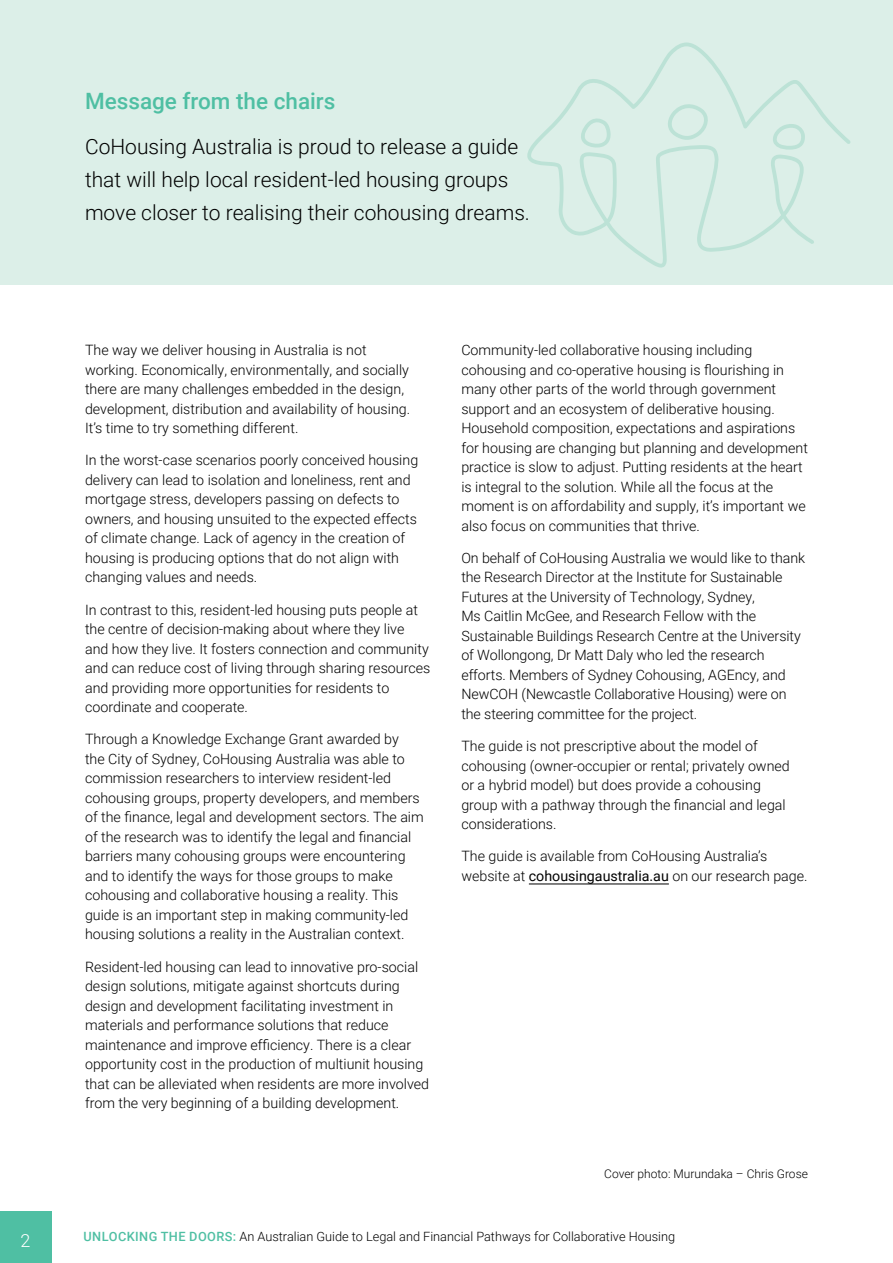
<style>
.page{position:relative;width:893px;height:1263px;background:#fff}
.page>*{position:absolute;margin:0;border:0;box-sizing:border-box;transform-origin:0 0}
.CHA_H2_Heading_2_SPAN{font:500 22.5px "Roboto";color:#4fbfa3}
.CHA_P_Intro{font:300 21px/33px "Roboto";color:#000}
.t1{font:300 18px "Roboto";color:#fff}
.CHA_P_Paragraph{font:300 14.25px/19.5px "Roboto";color:#000}
.t2{font:300 12.75px "Roboto";color:#000}
.CHA_Credit{font:300 12px "Roboto";color:#000}
.s1{font-weight:400}
.s2{font-weight:500;color:#4fbfa3}
</style>
<div class="page">
<div style="left:0;top:1212px;width:51px;height:51px;background:#4fbfa3"></div>
<div style="left:0;top:0;width:893px;height:285px;background:#dcefe8"></div>
<svg style="left:527px;top:42px;width:324px;height:226px"></svg>
<svg style="left:580px;top:118px;width:31px;height:30px"></svg>
<svg style="left:666px;top:102px;width:45px;height:40px"></svg>
<svg style="left:772px;top:123px;width:33px;height:27px"></svg>
<hr style="left:529px;top:884px;width:140px;height:1px;background:#000">
<p class="t1" style="left:21px;top:1228px;width:11px">2</p>
<h2 class="CHA_H2_Heading_2_SPAN" style="left:85px;top:85px;width:252px">Message from the chairs</h2>
<p class="CHA_P_Intro" style="left:85px;top:130px;width:446px">CoHousing Australia is proud to release a guide that will help local resident-led housing groups move closer to realising their cohousing dreams.</p>
<p class="CHA_P_Paragraph" style="left:85px;top:340px;width:327px">The way we deliver housing in Australia is not working. Economically, environmentally, and socially there are many challenges embedded in the design, development, distribution and availability of housing.<br>It’s time to try something different.</p>
<p class="CHA_P_Paragraph" style="left:85px;top:450px;width:335px">In the worst-case scenarios poorly conceived housing delivery can lead to isolation and loneliness, rent and mortgage stress, developers passing on defects to owners, and housing unsuited to the expected effects of climate change. Lack of agency in the creation of housing is producing options that do not align with changing values and needs.</p>
<p class="CHA_P_Paragraph" style="left:85px;top:599px;width:347px">In contrast to this, resident-led housing puts people at the centre of decision-making about where they live and how they live. It fosters connection and community and can reduce cost of living through sharing resources and providing more opportunities for residents to coordinate and cooperate.</p>
<p class="CHA_P_Paragraph" style="left:85px;top:729px;width:340px">Through a Knowledge Exchange Grant awarded by<br>the City of Sydney, CoHousing Australia was able to commission researchers to interview resident-led cohousing groups, property developers, and members of the finance, legal and development sectors. The aim of the research was to identify the legal and financial barriers many cohousing groups were encountering and to identify the ways for those groups to make cohousing and collaborative housing a reality. This guide is an important step in making community-led housing solutions a reality in the Australian context.</p>
<p class="CHA_P_Paragraph" style="left:85px;top:956px;width:346px">Resident-led housing can lead to innovative pro-social design solutions, mitigate against shortcuts during design and development facilitating investment in materials and performance solutions that reduce maintenance and improve efficiency. There is a clear opportunity cost in the production of multiunit housing that can be alleviated when residents are more involved from the very beginning of a building development.</p>
<p class="CHA_P_Paragraph" style="left:461px;top:340px;width:348px">Community-led collaborative housing including cohousing and co-operative housing is flourishing in many other parts of the world through government support and an ecosystem of deliberative housing.<br>Household composition, expectations and aspirations for housing are changing but planning and development practice is slow to adjust. Putting residents at the heart is integral to the solution. While all the focus at the moment is on affordability and supply, it’s important we also focus on communities that thrive.</p>
<p class="CHA_P_Paragraph" style="left:461px;top:547px;width:345px">On behalf of CoHousing Australia we would like to thank the Research Director at the Institute for Sustainable Futures at the University of Technology, Sydney,<br>Ms Caitlin McGee, and Research Fellow with the Sustainable Buildings Research Centre at the University of Wollongong, Dr Matt Daly who led the research efforts. Members of Sydney Cohousing, AGEncy, and NewCOH (Newcastle Collaborative Housing) were on the steering committee for the project.</p>
<p class="CHA_P_Paragraph" style="left:461px;top:736px;width:330px">The guide is not prescriptive about the model of cohousing (owner-occupier or rental; privately owned or a hybrid model) but does provide a cohousing group with a pathway through the financial and legal considerations.</p>
<p class="CHA_P_Paragraph" style="left:461px;top:846px;width:348px">The guide is available from CoHousing Australia’s website at <span class="s1">cohousingaustralia.au</span> on our research page.</p>
<p class="CHA_Credit" style="left:604px;top:1165px;width:205px">Cover photo: Murundaka – Chris Grose</p>
<p class="t2" style="left:84px;top:1227px;width:593px"><span class="s2">UNLOCKING THE DOORS:</span> An Australian Guide to Legal and Financial Pathways for Collaborative Housing</p>
</div>
